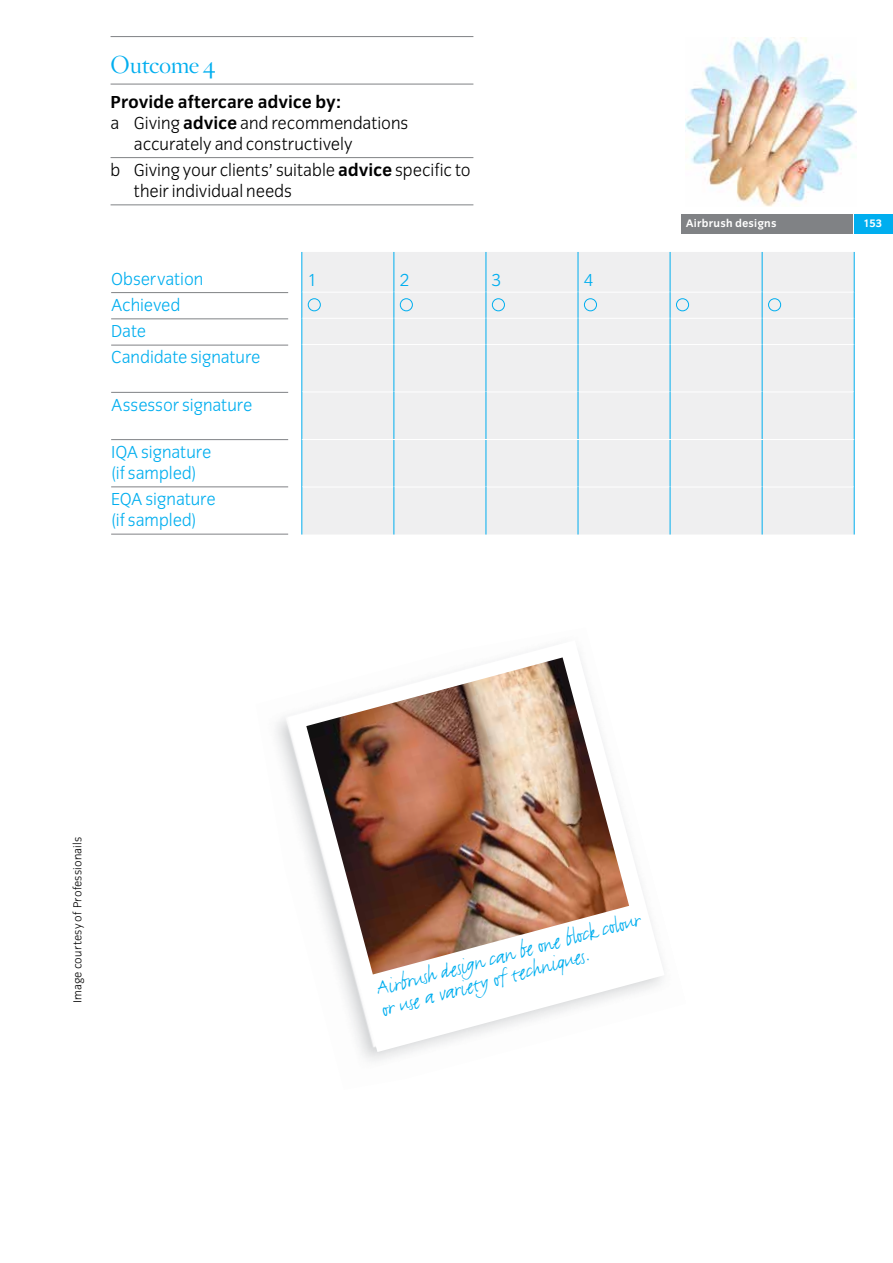
<style>
.page{position:relative;width:893px;height:1263px;background:#fff}
.page>*{position:absolute;margin:0;border:0;box-sizing:border-box;transform-origin:0 0}
.t1{font:24px/21px "Justlefthand";color:#00aeef}
.t2{font:24px "Hoefler Titling HTF Lt Roman";letter-spacing:-.02em;color:#00aeef}
.t3{font:300 18px/21px "Congress Sans";letter-spacing:-.005em;color:#000}
.t4{font:300 18px/26.2px "Congress Sans";letter-spacing:-.005em;color:#00aeef}
.t5{font:700 18px "Congress Sans";color:#000}
.t6{font:300 12px "Congress Sans";letter-spacing:.01em;color:#000}
.t7{font:700 11.25px "Congress Sans";letter-spacing:.02em;color:#fff}
.s1{font-weight:700}
</style>
<div class="page">
<div style="left:681px;top:215px;width:172px;height:19px;background:#808285"></div>
<div style="left:855px;top:215px;width:38px;height:19px;background:#00aeef"></div>
<img style="left:686px;top:37px;width:170px;height:169px">
<hr style="left:111px;top:36px;width:362px;height:1px;background:#808285">
<hr style="left:111px;top:84px;width:362px;height:1px;background:#808285">
<hr style="left:111px;top:157px;width:362px;height:1px;background:#808285">
<hr style="left:111px;top:204px;width:362px;height:1px;background:#808285">
<hr style="left:111px;top:292px;width:177px;height:1px;background:#808285">
<hr style="left:111px;top:318px;width:177px;height:1px;background:#808285">
<hr style="left:111px;top:345px;width:177px;height:1px;background:#808285">
<hr style="left:111px;top:392px;width:177px;height:1px;background:#808285">
<hr style="left:111px;top:439px;width:177px;height:1px;background:#808285">
<hr style="left:111px;top:486px;width:177px;height:1px;background:#808285">
<hr style="left:111px;top:534px;width:177px;height:1px;background:#808285">
<div style="left:302px;top:252px;width:552px;height:282px;background:#efeff0"></div>
<hr style="left:301px;top:252px;width:1px;height:40px;background:#00aeef">
<hr style="left:393px;top:252px;width:1px;height:40px;background:#00aeef">
<hr style="left:486px;top:252px;width:1px;height:40px;background:#00aeef">
<hr style="left:578px;top:252px;width:1px;height:40px;background:#00aeef">
<hr style="left:670px;top:252px;width:1px;height:40px;background:#00aeef">
<hr style="left:762px;top:252px;width:1px;height:40px;background:#00aeef">
<hr style="left:854px;top:252px;width:1px;height:40px;background:#00aeef">
<hr style="left:302px;top:292px;width:91px;height:1px;background:#fff">
<hr style="left:394px;top:292px;width:92px;height:1px;background:#fff">
<hr style="left:486px;top:292px;width:92px;height:1px;background:#fff">
<hr style="left:578px;top:292px;width:92px;height:1px;background:#fff">
<hr style="left:670px;top:292px;width:92px;height:1px;background:#fff">
<hr style="left:762px;top:292px;width:92px;height:1px;background:#fff">
<hr style="left:302px;top:318px;width:91px;height:1px;background:#fff">
<svg style="left:301px;top:292px;width:1px;height:52px"></svg>
<hr style="left:394px;top:318px;width:92px;height:1px;background:#fff">
<svg style="left:393px;top:292px;width:1px;height:52px"></svg>
<hr style="left:486px;top:318px;width:92px;height:1px;background:#fff">
<svg style="left:486px;top:292px;width:1px;height:52px"></svg>
<hr style="left:578px;top:318px;width:92px;height:1px;background:#fff">
<svg style="left:578px;top:292px;width:1px;height:52px"></svg>
<hr style="left:670px;top:318px;width:92px;height:1px;background:#fff">
<svg style="left:670px;top:292px;width:1px;height:52px"></svg>
<hr style="left:762px;top:318px;width:92px;height:1px;background:#fff">
<svg style="left:762px;top:292px;width:1px;height:52px"></svg>
<svg style="left:854px;top:292px;width:1px;height:52px"></svg>
<hr style="left:302px;top:344px;width:91px;height:1px;background:#fff">
<hr style="left:301px;top:344px;width:1px;height:48px;background:#00aeef">
<hr style="left:394px;top:344px;width:92px;height:1px;background:#fff">
<hr style="left:393px;top:344px;width:1px;height:48px;background:#00aeef">
<hr style="left:486px;top:344px;width:92px;height:1px;background:#fff">
<hr style="left:486px;top:344px;width:1px;height:48px;background:#00aeef">
<hr style="left:578px;top:344px;width:92px;height:1px;background:#fff">
<hr style="left:578px;top:344px;width:1px;height:48px;background:#00aeef">
<hr style="left:670px;top:344px;width:92px;height:1px;background:#fff">
<hr style="left:670px;top:344px;width:1px;height:48px;background:#00aeef">
<hr style="left:762px;top:344px;width:92px;height:1px;background:#fff">
<hr style="left:762px;top:344px;width:1px;height:48px;background:#00aeef">
<hr style="left:854px;top:344px;width:1px;height:48px;background:#00aeef">
<hr style="left:302px;top:392px;width:91px;height:1px;background:#fff">
<hr style="left:301px;top:392px;width:1px;height:47px;background:#00aeef">
<hr style="left:301px;top:439px;width:1px;height:48px;background:#00aeef">
<hr style="left:394px;top:392px;width:92px;height:1px;background:#fff">
<hr style="left:393px;top:392px;width:1px;height:47px;background:#00aeef">
<hr style="left:393px;top:440px;width:1px;height:47px;background:#00aeef">
<hr style="left:486px;top:392px;width:92px;height:1px;background:#fff">
<hr style="left:486px;top:392px;width:1px;height:47px;background:#00aeef">
<hr style="left:486px;top:440px;width:1px;height:47px;background:#00aeef">
<hr style="left:578px;top:392px;width:92px;height:1px;background:#fff">
<hr style="left:578px;top:392px;width:1px;height:47px;background:#00aeef">
<hr style="left:578px;top:440px;width:1px;height:47px;background:#00aeef">
<hr style="left:670px;top:392px;width:92px;height:1px;background:#fff">
<hr style="left:670px;top:392px;width:1px;height:47px;background:#00aeef">
<hr style="left:670px;top:440px;width:1px;height:47px;background:#00aeef">
<hr style="left:762px;top:392px;width:92px;height:1px;background:#fff">
<hr style="left:762px;top:392px;width:1px;height:47px;background:#00aeef">
<hr style="left:854px;top:392px;width:1px;height:47px;background:#00aeef">
<hr style="left:762px;top:440px;width:1px;height:47px;background:#00aeef">
<hr style="left:854px;top:439px;width:1px;height:48px;background:#00aeef">
<hr style="left:302px;top:439px;width:92px;height:1px;background:#fff">
<hr style="left:302px;top:487px;width:91px;height:1px;background:#fff">
<hr style="left:301px;top:487px;width:1px;height:47px;background:#00aeef">
<hr style="left:394px;top:439px;width:92px;height:1px;background:#fff">
<hr style="left:394px;top:487px;width:92px;height:1px;background:#fff">
<hr style="left:393px;top:487px;width:1px;height:47px;background:#00aeef">
<hr style="left:486px;top:439px;width:92px;height:1px;background:#fff">
<hr style="left:486px;top:487px;width:92px;height:1px;background:#fff">
<hr style="left:486px;top:487px;width:1px;height:47px;background:#00aeef">
<hr style="left:578px;top:439px;width:92px;height:1px;background:#fff">
<hr style="left:578px;top:487px;width:92px;height:1px;background:#fff">
<hr style="left:578px;top:487px;width:1px;height:47px;background:#00aeef">
<hr style="left:670px;top:439px;width:92px;height:1px;background:#fff">
<hr style="left:670px;top:487px;width:92px;height:1px;background:#fff">
<hr style="left:670px;top:487px;width:1px;height:47px;background:#00aeef">
<hr style="left:762px;top:439px;width:92px;height:1px;background:#fff">
<hr style="left:762px;top:487px;width:92px;height:1px;background:#fff">
<hr style="left:762px;top:487px;width:1px;height:47px;background:#00aeef">
<hr style="left:854px;top:487px;width:1px;height:47px;background:#00aeef">
<div style="left:308px;top:298px;width:13px;height:13px;border:1px solid #00aeef;border-radius:50%"></div>
<div style="left:400px;top:298px;width:13px;height:13px;border:1px solid #00aeef;border-radius:50%"></div>
<div style="left:492px;top:298px;width:13px;height:13px;border:1px solid #00aeef;border-radius:50%"></div>
<div style="left:584px;top:298px;width:13px;height:13px;border:1px solid #00aeef;border-radius:50%"></div>
<div style="left:676px;top:298px;width:13px;height:13px;border:1px solid #00aeef;border-radius:50%"></div>
<div style="left:768px;top:298px;width:13px;height:13px;border:1px solid #00aeef;border-radius:50%"></div>
<svg style="left:288px;top:727px;width:375px;height:325px"></svg>
<img style="left:306px;top:657px;width:323px;height:317px">
<h1 class="t2" style="left:111px;top:49px;width:106px">Outcome 4</h1>
<p class="t5" style="left:111px;top:91px;width:232px">Provide aftercare advice by:</p>
<p class="t3" style="left:111px;top:112px;width:299px">a Giving <span class="s1">advice</span> and recommendations</p>
<p class="t3" style="left:134px;top:133px;width:220px">accurately and constructively</p>
<p class="t3" style="left:134px;top:159px;width:338px;text-indent:-23px">b Giving your clients’ suitable <span class="s1">advice</span> specific to their individual needs</p>
<p class="t4" style="left:111px;top:266px;width:151px">Observation<br>Achieved<br>Date<br>Candidate signature</p>
<p class="t4" style="left:111px;top:392px;width:143px">Assessor signature</p>
<p class="t4" style="left:111px;top:441px;width:102px;line-height:21px">IQA signature (if sampled)</p>
<p class="t4" style="left:111px;top:489px;width:106px;line-height:21px">EQA signature (if sampled)</p>
<p class="t4" style="left:308px;top:267px;width:11px">1</p>
<p class="t4" style="left:400px;top:267px;width:11px">2</p>
<p class="t4" style="left:492px;top:267px;width:11px">3</p>
<p class="t4" style="left:584px;top:267px;width:11px">4</p>
<p class="t7" style="left:686px;top:217px;width:92px">Airbrush designs</p>
<p class="t7" style="left:863px;top:217px;width:20px">153</p>
<p class="t6" style="left:71px;top:1003px;width:167px;rotate:-90deg">Image courtesy of Professionails</p>
<h1 class="t1" style="left:374px;top:980px;width:275px;rotate:-15deg">Airbrush design can be one block colour or use a variety of techniques.</h1>
</div>
